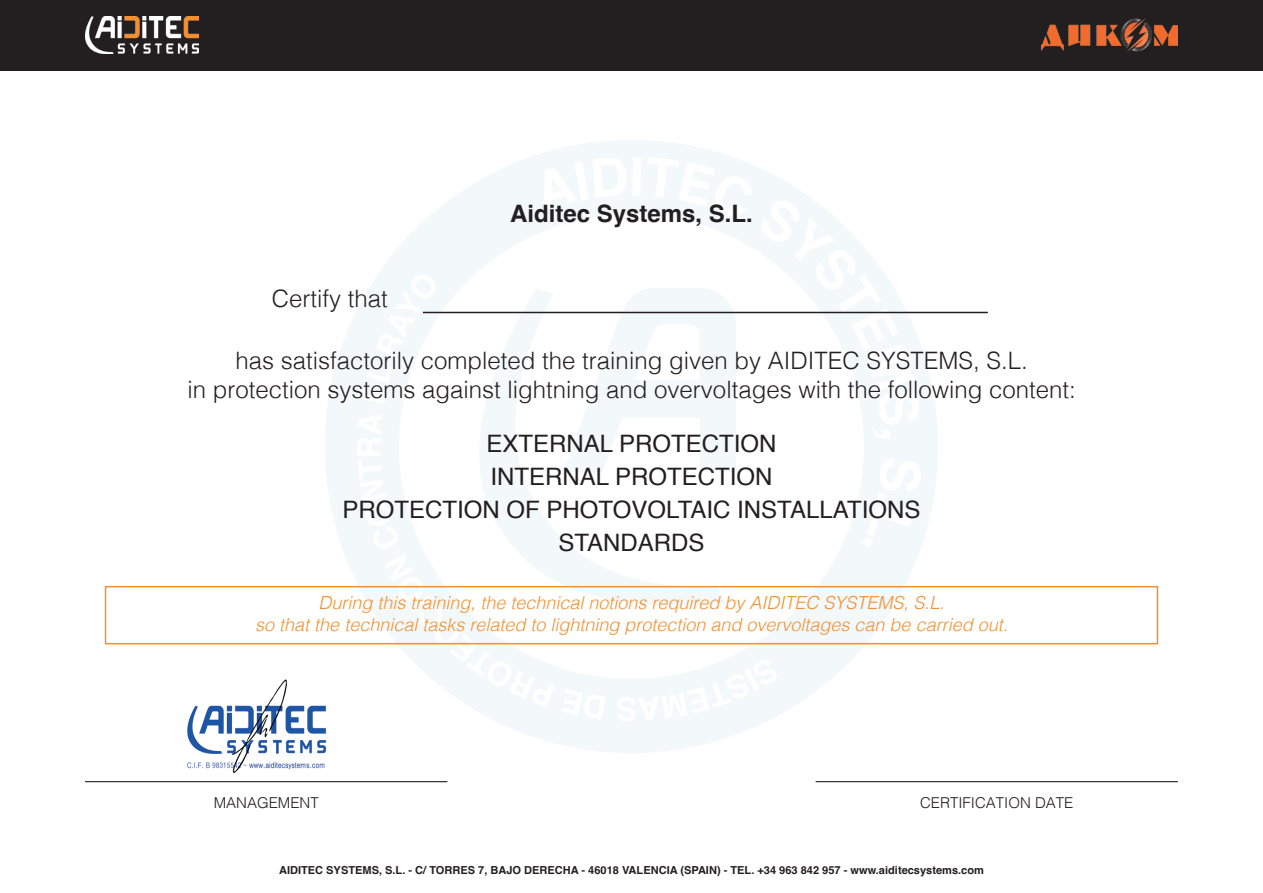
<style>
.page{position:relative;width:1263px;height:893px;background:#fff}
.page>*{position:absolute;margin:0;border:0;box-sizing:border-box;transform-origin:0 0}
.t1{font:300 24px/28.8px "Helvetica";color:#231f20;text-align:center}
.t2{font:24px/33px "Helvetica";color:#231f20;text-align:center}
.t3{font:700 24px "Helvetica";color:#231f20}
.t4{font:italic 300 18px/21.6px "Helvetica";color:#f5902f;text-align:center}
.t5{font:300 15px "Helvetica";color:#231f20}
.t6{font:700 11.1px "Helvetica";color:#231f20}
</style>
<div class="page">
<svg style="left:325px;top:140px;width:613px;height:613px"></svg>
<svg style="left:646px;top:705px;width:6px;height:10px"></svg>
<svg style="left:563px;top:288px;width:173px;height:184px"></svg>
<svg style="left:479px;top:289px;width:247px;height:316px"></svg>
<div style="left:0;top:0;width:1263px;height:70px;background:#231f20"></div>
<div style="left:105px;top:586px;width:1053px;height:58px;border:2px solid #f5902f"></div>
<hr style="left:423px;top:312px;width:565px;height:1px;background:#231f20">
<hr style="left:85px;top:781px;width:362px;height:1px;background:#231f20">
<hr style="left:816px;top:781px;width:362px;height:1px;background:#231f20">
<img style="left:85px;top:17px;width:114px;height:36px">
<img style="left:187px;top:668px;width:145px;height:105px">
<img style="left:1041px;top:19px;width:136px;height:32px">
<h1 class="t1" style="left:272px;top:286px;width:118px">Certify that</h1>
<h1 class="t3" style="left:510px;top:203px;width:244px">Aiditec Systems, S.L.</h1>
<h1 class="t1" style="left:187px;top:348px;width:890px">has satisfactorily completed the training given by AIDITEC SYSTEMS, S.L.<br>in protection systems against lightning and overvoltages with the following content:</h1>
<h1 class="t2" style="left:342px;top:429px;width:579px">EXTERNAL PROTECTION<br>INTERNAL PROTECTION<br>PROTECTION OF PHOTOVOLTAIC INSTALLATIONS<br>STANDARDS</h1>
<p class="t4" style="left:255px;top:594px;width:754px">During this training, the technical notions required by AIDITEC SYSTEMS, S.L.<br>so that the technical tasks related to lightning protection and overvoltages can be carried out.</p>
<p class="t5" style="left:214px;top:796px;width:107px">MANAGEMENT</p>
<p class="t5" style="left:920px;top:796px;width:155px">CERTIFICATION DATE</p>
<p class="t6" style="left:279px;top:865px;width:706px">AIDITEC SYSTEMS, S.L. - C/ TORRES 7, BAJO DERECHA - 46018 VALENCIA (SPAIN) - TEL. +34 963 842 957 - www.aiditecsystems.com</p>
</div>
